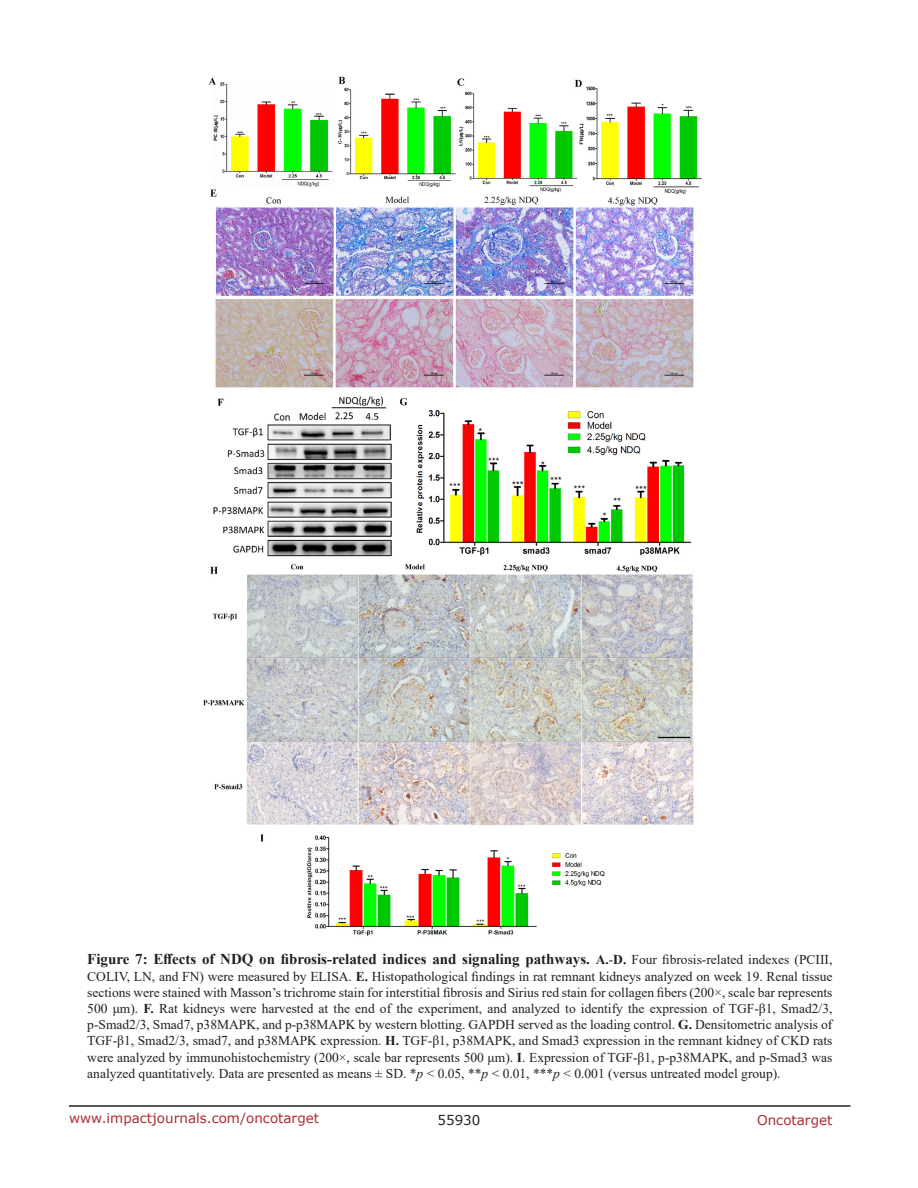
<style>
.page{position:relative;width:918px;height:1188px;background:#fff}
.page>*{position:absolute;margin:0;border:0;box-sizing:border-box;transform-origin:0 0}
.FigureText{font:700 15px "Times New Roman";color:#221f22}
.FigureText-2{font:13.5px/16.2px "Times New Roman";color:#221f22;text-align:justify}
.t1{font:13.5px "Verdana";color:#ac2b31}
.t2{font:13.5px "Verdana";color:#221f22}
.s1{font-size:13.5px}
.s2{font-weight:400;font-size:13.5px}
.s3{font-weight:700}
.s4{font-style:italic}
</style>
<div class="page">
<hr style="left:69px;top:1105px;width:781px;height:2px;background:#231f20">
<img style="left:203px;top:76px;width:499px;height:860px">
<p class="FigureText" style="left:87px;top:949px;width:747px">Figure 7: Effects of NDQ on fibrosis-related indices and signaling pathways. <span class="s1">A.</span><span class="s2">-</span><span class="s1">D.</span> <span class="s2">Four fibrosis-related indexes (PCIII,</span></p>
<p class="FigureText-2" style="left:87px;top:968px;width:747px">COLIV, LN, and FN) were measured by ELISA. <span class="s3">E.</span> Histopathological findings in rat remnant kidneys analyzed on week 19. Renal tissue sections were stained with Masson’s trichrome stain for interstitial fibrosis and Sirius red stain for collagen fibers (200×, scale bar represents 500 μm). <span class="s3">F.</span> Rat kidneys were harvested at the end of the experiment, and analyzed to identify the expression of TGF-β1, Smad2/3, p-Smad2/3, Smad7, p38MAPK, and p-p38MAPK by western blotting. GAPDH served as the loading control. <span class="s3">G.</span> Densitometric analysis of TGF-β1, Smad2/3, smad7, and p38MAPK expression. <span class="s3">H.</span> TGF-β1, p38MAPK, and Smad3 expression in the remnant kidney of CKD rats were analyzed by immunohistochemistry (200×, scale bar represents 500 μm). <span class="s3">I</span>. Expression of TGF-β1, p-p38MAPK, and p-Smad3 was analyzed quantitatively. Data are presented as means ± SD. *<span class="s4">p</span> &lt; 0.05, **<span class="s4">p</span> &lt; 0.01, ***<span class="s4">p</span> &lt; 0.001 (versus untreated model group).</p>
<p class="t1" style="left:69px;top:1109px;width:252px">www.impactjournals.com/oncotarget</p>
<p class="t2" style="left:438px;top:1111px;width:44px">55930</p>
<p class="t1" style="left:757px;top:1111px;width:77px">Oncotarget</p>
</div>
